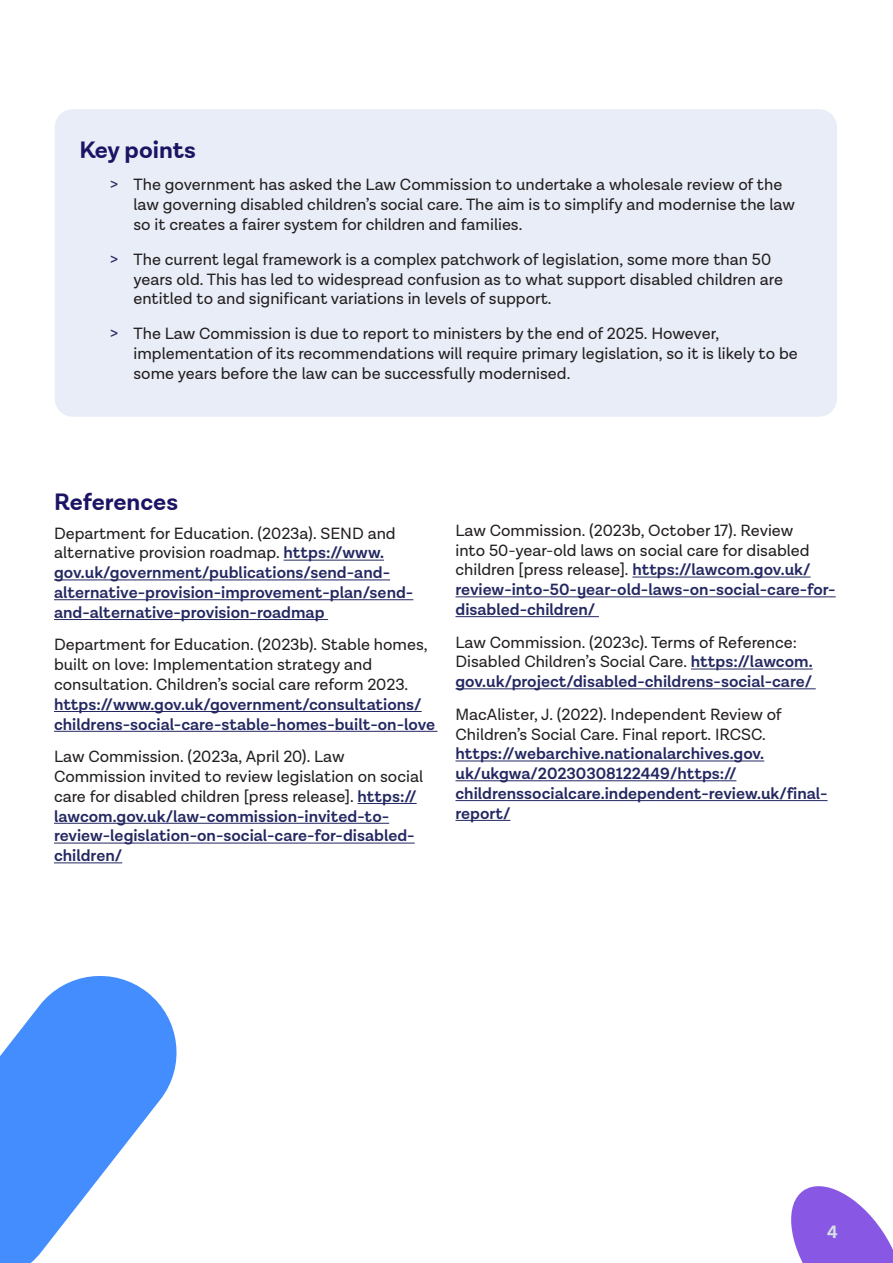
<style>
.page{position:relative;width:893px;height:1263px;background:#fff}
.page>*{position:absolute;margin:0;border:0;box-sizing:border-box;transform-origin:0 0}
._4_Heading{font:700 24px "Lota Grotesque Alt 1";color:#1b1464}
.t1{font:700 18px "Lota Grotesque Alt 1";color:#d7e0e5}
.List_Paragraph{font:16.5px/19.8px "Lota Grotesque Alt 1";color:#231f20}
.List_Paragraph-2{font:600 16.5px/19.8px "Lota Grotesque Alt 2";color:#242861}
.s1{color:#242861}
.s2{font-family:"Lota Grotesque Alt 1";font-weight:400;color:#231f20}
.s3{font-family:"Lota Grotesque Alt 2";font-weight:600;color:#242861}
</style>
<div class="page">
<svg style="left:791px;top:1186px;width:102px;height:77px"></svg>
<svg style="left:0;top:976px;width:177px;height:287px;fill:#448dfe"></svg>
<div style="left:55px;top:109px;width:782px;height:308px;background:#e8edf7;border-radius:18px"></div>
<hr style="left:284px;top:560px;width:100px;height:1px;background:#242861">
<hr style="left:54px;top:579px;width:336px;height:1px;background:#242861">
<hr style="left:54px;top:599px;width:359px;height:1px;background:#242861">
<hr style="left:54px;top:619px;width:274px;height:1px;background:#242861">
<hr style="left:54px;top:711px;width:368px;height:1px;background:#242861">
<hr style="left:54px;top:731px;width:383px;height:1px;background:#242861">
<hr style="left:358px;top:803px;width:59px;height:1px;background:#242861">
<hr style="left:54px;top:823px;width:335px;height:1px;background:#242861">
<hr style="left:54px;top:843px;width:361px;height:1px;background:#242861">
<hr style="left:54px;top:862px;width:68px;height:1px;background:#242861">
<hr style="left:632px;top:577px;width:179px;height:1px;background:#242861">
<hr style="left:455px;top:596px;width:381px;height:1px;background:#242861">
<hr style="left:455px;top:616px;width:144px;height:1px;background:#242861">
<hr style="left:691px;top:669px;width:122px;height:1px;background:#242861">
<hr style="left:455px;top:688px;width:361px;height:1px;background:#242861">
<hr style="left:455px;top:760px;width:309px;height:1px;background:#242861">
<hr style="left:455px;top:780px;width:281px;height:1px;background:#242861">
<hr style="left:455px;top:800px;width:372px;height:1px;background:#242861">
<hr style="left:455px;top:820px;width:55px;height:1px;background:#242861">
<p class="_4_Heading" style="left:80px;top:136px;width:118px">Key points</p>
<p class="List_Paragraph" style="left:134px;top:175px;width:663px;text-indent:-24px"><span class="s1">&gt;</span> The government has asked the Law Commission to undertake a wholesale review of the law governing disabled children’s social care. The aim is to simplify and modernise the law so it creates a fairer system for children and families.</p>
<p class="List_Paragraph" style="left:134px;top:250px;width:651px;text-indent:-24px"><span class="s1">&gt;</span> The current legal framework is a complex patchwork of legislation, some more than 50 years old. This has led to widespread confusion as to what support disabled children are entitled to and significant variations in levels of support.</p>
<p class="List_Paragraph" style="left:134px;top:324px;width:666px;text-indent:-24px"><span class="s1">&gt;</span> The Law Commission is due to report to ministers by the end of 2025. However, implementation of its recommendations will require primary legislation, so it is likely to be some years before the law can be successfully modernised.</p>
<p class="_4_Heading" style="left:54px;top:488px;width:126px">References</p>
<p class="List_Paragraph-2" style="left:54px;top:524px;width:361px"><span class="s2">Department for Education. (2023a). SEND and alternative provision roadmap.</span> https://www. gov.uk/government/publications/send-and&shy;alternative-provision-improvement-plan/send&shy;and-alternative-provision-roadmap</p>
<p class="List_Paragraph" style="left:54px;top:635px;width:383px">Department for Education. (2023b). Stable homes, built on love: Implementation strategy and consultation. Children’s social care reform 2023. <span class="s3">https://www.gov.uk/government/consultations/ childrens-social-care-stable-homes-built-on-love</span></p>
<p class="List_Paragraph" style="left:54px;top:747px;width:371px">Law Commission. (2023a, April 20). Law Commission invited to review legislation on social care for disabled children [press release]. <span class="s3">https:// lawcom.gov.uk/law-commission-invited-to&shy;review-legislation-on-social-care-for-disabled&shy;children/</span></p>
<p class="List_Paragraph" style="left:455px;top:521px;width:382px">Law Commission. (2023b, October 17). Review<br>into 50-year-old laws on social care for disabled children [press release]. <span class="s3">https://lawcom.gov.uk/ review-into-50-year-old-laws-on-social-care-for&shy;disabled-children/</span></p>
<p class="List_Paragraph" style="left:455px;top:632px;width:359px">Law Commission. (2023c). Terms of Reference:<br>Disabled Children’s Social Care. <span class="s3">https://lawcom. gov.uk/project/disabled-childrens-social-care/</span></p>
<p class="List_Paragraph-2" style="left:455px;top:705px;width:374px"><span class="s2">MacAlister, J. (2022). Independent Review of Children’s Social Care. Final report. IRCSC. </span>https://webarchive.nationalarchives.gov. uk/ukgwa/20230308122449/https:// childrenssocialcare.independent-review.uk/final&shy;report/</p>
<p class="t1" style="left:827px;top:1221px;width:12px">4</p>
</div>
